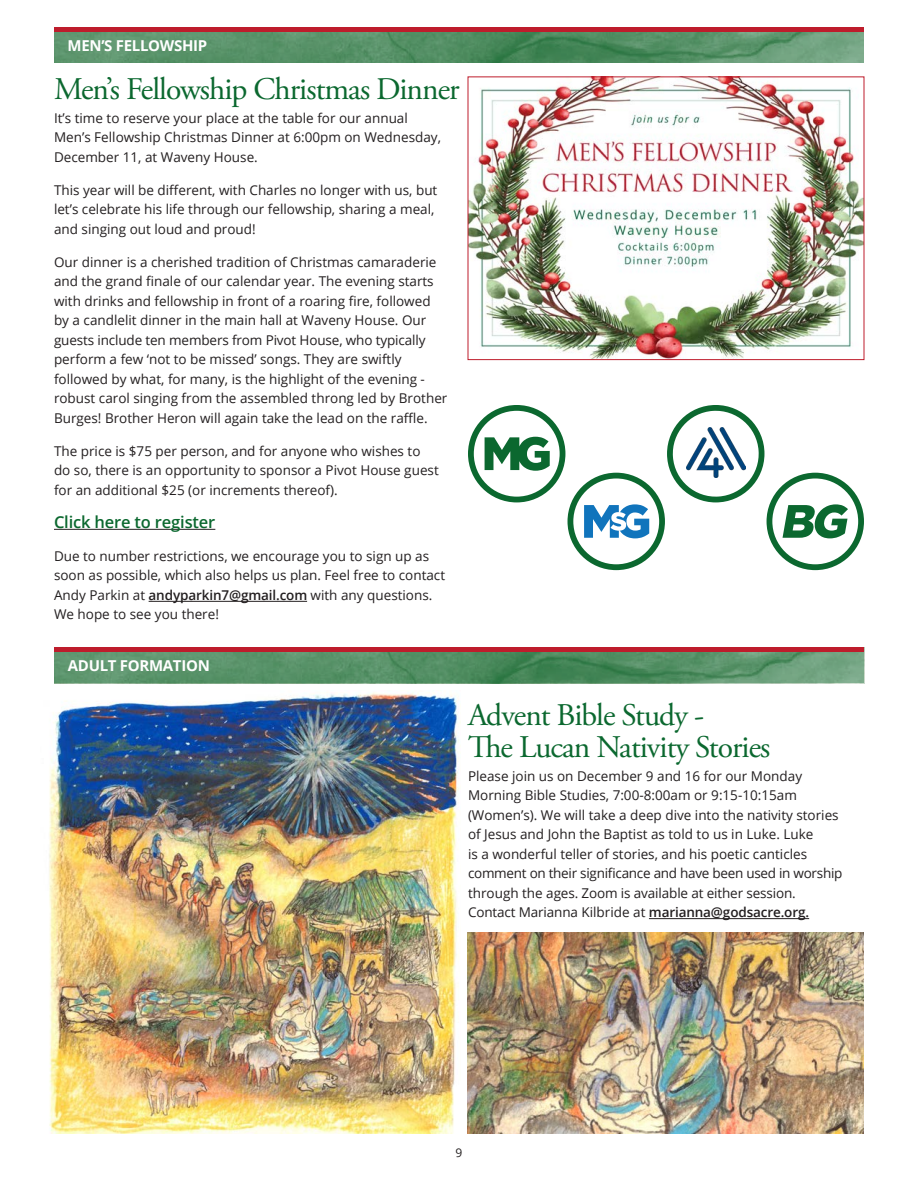
<style>
.page{position:relative;width:918px;height:1188px;background:#fff}
.page>*{position:absolute;margin:0;border:0;box-sizing:border-box;transform-origin:0 0}
._10_NEW_Head{font:31.5px/31.5px "Adobe Garamond Pro";letter-spacing:-.03em;color:#0b682f}
._20_Subhead{font:600 16.5px "Open Sans";letter-spacing:-.01em;color:#0b682f}
._00_Section_Title{font:700 15px "Open Sans";letter-spacing:-.02em;color:#fff}
._50_NEW_Body{font:13.5px/19.5px "Open Sans";color:#231f20}
.t1{font:12px "Open Sans";color:#231f20}
.s1{font-weight:600}
</style>
<div class="page">
<svg style="left:54px;top:32px;width:810px;height:31px;fill:#579268"></svg>
<svg style="left:54px;top:652px;width:810px;height:31px;fill:#579268"></svg>
<div style="left:54px;top:647px;width:810px;height:5px;background:#be1d2c"></div>
<hr style="left:649px;top:918px;width:160px;height:1px;background:#231f20">
<img style="left:49px;top:692px;width:410px;height:442px">
<img style="left:468px;top:932px;width:396px;height:202px">
<img style="left:470px;top:78px;width:392px;height:280px">
<div style="left:468px;top:76px;width:396px;height:284px;border:1px solid #be1d2c"></div>
<div style="left:54px;top:27px;width:810px;height:5px;background:#be1d2c"></div>
<div style="left:767px;top:473px;width:97px;height:97px;background:#0b682f;border-radius:50%"></div>
<svg style="left:772px;top:478px;width:86px;height:86px"></svg>
<div style="left:568px;top:473px;width:97px;height:97px;background:#0b682f;border-radius:50%"></div>
<div style="left:573px;top:478px;width:86px;height:86px;background:#fff;border-radius:50%"></div>
<svg style="left:584px;top:504px;width:65px;height:34px"></svg>
<div style="left:468px;top:405px;width:97px;height:97px;background:#0b682f;border-radius:50%"></div>
<svg style="left:474px;top:411px;width:86px;height:86px"></svg>
<div style="left:667px;top:405px;width:97px;height:97px;background:#0b682f;border-radius:50%"></div>
<svg style="left:671px;top:409px;width:89px;height:89px"></svg>
<img style="left:686px;top:427px;width:59px;height:51px">
<hr style="left:54px;top:529px;width:161px;height:1px;background:#231f20">
<hr style="left:149px;top:601px;width:158px;height:1px;background:#231f20">
<p class="_00_Section_Title" style="left:68px;top:35px;width:141px">MEN’S FELLOWSHIP</p>
<p class="_10_NEW_Head" style="left:54px;top:75px;width:407px">Men’s Fellowship Christmas Dinner</p>
<p class="_50_NEW_Body" style="left:54px;top:108px;width:389px">It’s time to reserve your place at the table for our annual<br>Men’s Fellowship Christmas Dinner at 6:00pm on Wednesday,<br>December 11, at Waveny House.</p>
<p class="_50_NEW_Body" style="left:54px;top:180px;width:385px">This year will be different, with Charles no longer with us, but let’s celebrate his life through our fellowship, sharing a meal, and singing out loud and proud!</p>
<p class="_50_NEW_Body" style="left:54px;top:252px;width:395px">Our dinner is a cherished tradition of Christmas camaraderie and the grand finale of our calendar year. The evening starts with drinks and fellowship in front of a roaring fire, followed by a candlelit dinner in the main hall at Waveny House. Our guests include ten members from Pivot House, who typically perform a few ‘not to be missed’ songs. They are swiftly followed by what, for many, is the highlight of the evening - robust carol singing from the assembled throng led by Brother Burges! Brother Heron will again take the lead on the raffle.</p>
<p class="_50_NEW_Body" style="left:54px;top:441px;width:386px">The price is $75 per person, and for anyone who wishes to do so, there is an opportunity to sponsor a Pivot House guest for an additional $25 (or increments thereof).</p>
<p class="_20_Subhead" style="left:54px;top:511px;width:163px">Click here to register</p>
<p class="_50_NEW_Body" style="left:54px;top:546px;width:393px">Due to number restrictions, we encourage you to sign up as soon as possible, which also helps us plan. Feel free to contact Andy Parkin at <span class="s1">andyparkin7@gmail.com</span> with any questions.<br>We hope to see you there!</p>
<p class="_00_Section_Title" style="left:68px;top:655px;width:144px">ADULT FORMATION</p>
<p class="_10_NEW_Head" style="left:468px;top:701px;width:304px">Advent Bible Study -<br>The Lucan Nativity Stories</p>
<p class="_50_NEW_Body" style="left:468px;top:766px;width:376px">Please join us on December 9 and 16 for our Monday Morning Bible Studies, 7:00-8:00am or 9:15-10:15am (Women’s). We will take a deep dive into the nativity stories of Jesus and John the Baptist as told to us in Luke. Luke<br>is a wonderful teller of stories, and his poetic canticles comment on their significance and have been used in worship through the ages. Zoom is available at either session.<br>Contact Marianna Kilbride at <span class="s1">marianna@godsacre.org.</span></p>
<p class="t1" style="left:456px;top:1144px;width:8px">9</p>
</div>
